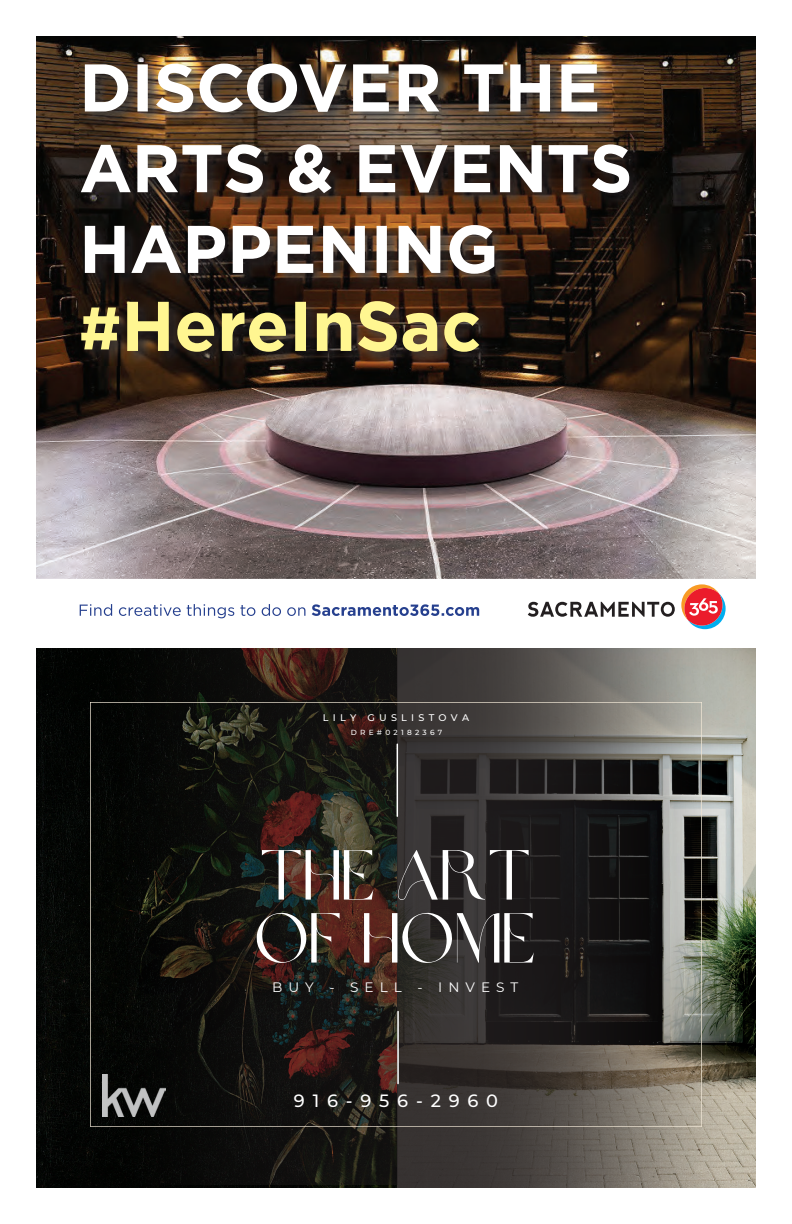
<style>
.page{position:relative;width:792px;height:1224px;background:#fff}
.page>*{position:absolute;margin:0;border:0;box-sizing:border-box;transform-origin:0 0}
.t1{font:70px/63px "Brown Sugar";color:#fff}
.t2{font:500 17.8px "Montserrat";letter-spacing:.44em;color:#fff}
.t3{font:13.6px "Montserrat";letter-spacing:.44em;color:#fff}
.t4{font:500 9.6px "Montserrat";letter-spacing:.44em;color:#fff}
.t5{font:500 7.4px "Montserrat";letter-spacing:.44em;color:#fff}
</style>
<div class="page">
<div style="left:36px;top:648px;width:361px;height:540px;background:#040604"></div>
<img style="left:83px;top:648px;width:315px;height:537px">
<img style="left:398px;top:648px;width:358px;height:540px">
<svg style="left:90px;top:702px;width:612px;height:425px;background:#2d2925"></svg>
<hr style="left:397px;top:1012px;width:2px;height:72px;background:#fff">
<hr style="left:397px;top:744px;width:1px;height:72px;background:#fff">
<img style="left:102px;top:1075px;width:63px;height:42px">
<img style="left:36px;top:36px;width:720px;height:543px">
<img style="left:80px;top:63px;width:564px;height:303px">
<svg style="left:85px;top:64px;width:512px;height:48px"></svg>
<svg style="left:81px;top:144px;width:548px;height:49px"></svg>
<svg style="left:85px;top:225px;width:409px;height:49px"></svg>
<svg style="left:81px;top:308px;width:38px;height:41px;background:#a89f60"></svg>
<svg style="left:127px;top:301px;width:352px;height:51px;background:#887c4b"></svg>
<svg style="left:528px;top:602px;width:147px;height:15px"></svg>
<svg style="left:681px;top:584px;width:45px;height:45px"></svg>
<svg style="left:80px;top:604px;width:225px;height:14px"></svg>
<svg style="left:312px;top:604px;width:167px;height:12px"></svg>
<p class="t4" style="left:323px;top:711px;width:148px">LILY GUSLISTOVA</p>
<p class="t5" style="left:351px;top:727px;width:93px">DRE#02182367</p>
<p class="t1" style="left:254px;top:845px;width:284px">THE ART<br>OF HOME</p>
<p class="t3" style="left:272px;top:978px;width:248px">BUY - SELL - INVEST</p>
<p class="t2" style="left:294px;top:1089px;width:206px">916-956-2960</p>
</div>
